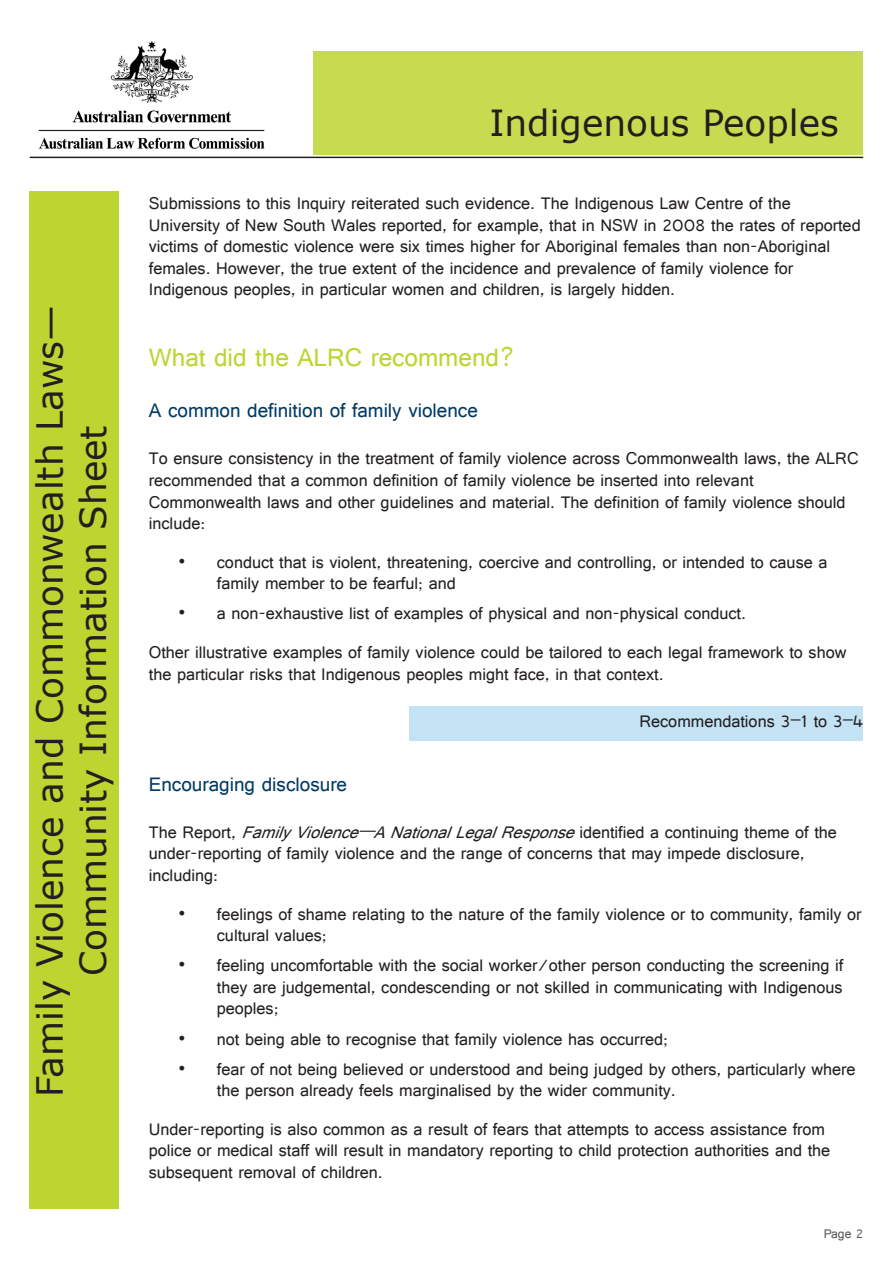
<style>
.page{position:relative;width:893px;height:1263px;background:#fff}
.page>*{position:absolute;margin:0;border:0;box-sizing:border-box;transform-origin:0 0}
.t1{font:36px/43.2px "Verdana";color:#231f20;text-align:center}
.t2{font:27px "Raavi";color:#bcd531}
.t3{font:21px "Raavi";color:#003b64}
.t4{font:18px/21.6px "Raavi";color:#231f20}
.t5{font:13.5px "Raavi";color:#231f20}
.s1{font-style:italic}
</style>
<div class="page">
<div style="left:30px;top:191px;width:89px;height:1018px;background:#bcd531"></div>
<div style="left:410px;top:706px;width:453px;height:34px;background:#c3e2f3"></div>
<img style="left:30px;top:41px;width:244px;height:116px">
<hr style="left:30px;top:157px;width:833px;height:1px;background:#231f20">
<div style="left:313px;top:51px;width:550px;height:103px;background:#c6db50"></div>
<p class="t1" style="left:28px;top:1096px;width:793px;rotate:-90deg">Family Violence and Commonwealth Laws—<br>Community Information Sheet</p>
<p class="t1" style="left:489px;top:101px;width:351px">Indigenous Peoples</p>
<p class="t4" style="left:149px;top:192px;width:713px">Submissions to this Inquiry reiterated such evidence. The Indigenous Law Centre of the University of New South Wales reported, for example, that in NSW in 2008 the rates of reported victims of domestic violence were six times higher for Aboriginal females than non-Aboriginal females. However, the true extent of the incidence and prevalence of family violence for Indigenous peoples, in particular women and children, is largely hidden.</p>
<p class="t2" style="left:149px;top:341px;width:368px">What did the ALRC recommend?</p>
<p class="t3" style="left:149px;top:398px;width:331px">A common definition of family violence</p>
<p class="t4" style="left:149px;top:447px;width:711px">To ensure consistency in the treatment of family violence across Commonwealth laws, the ALRC recommended that a common definition of family violence be inserted into relevant Commonwealth laws and other guidelines and material. The definition of family violence should include:</p>
<p class="t4" style="left:217px;top:551px;width:612px;text-indent:-38px">• conduct that is violent, threatening, coercive and controlling, or intended to cause a family member to be fearful; and</p>
<p class="t4" style="left:179px;top:602px;width:569px">• a non-exhaustive list of examples of physical and non-physical conduct.</p>
<p class="t4" style="left:149px;top:641px;width:699px">Other illustrative examples of family violence could be tailored to each legal framework to show the particular risks that Indigenous peoples might face, in that context.</p>
<p class="t4" style="left:639px;top:710px;width:225px">Recommendations 3–1 to 3–4</p>
<p class="t3" style="left:149px;top:771px;width:200px">Encouraging disclosure</p>
<p class="t4" style="left:149px;top:821px;width:690px">The Report, <span class="s1">FamilyViolence—ANationalLegalResponse</span>identified a continuing theme of the under-reporting of family violence and the range of concerns that may impede disclosure, including:</p>
<p class="t4" style="left:217px;top:902px;width:646px;text-indent:-38px">• feelings of shame relating to the nature of the family violence or to community, family or cultural values;</p>
<p class="t4" style="left:217px;top:954px;width:628px;text-align:justify;text-indent:-38px">• feeling uncomfortable with the social worker/other person conducting the screening if they are judgemental, condescending or not skilled in communicating with Indigenous peoples;</p>
<p class="t4" style="left:179px;top:1027px;width:491px">• not being able to recognise that family violence has occurred;</p>
<p class="t4" style="left:217px;top:1058px;width:640px;text-indent:-38px">• fear of not being believed or understood and being judged by others, particularly where the person already feels marginalised by the wider community.</p>
<p class="t4" style="left:149px;top:1118px;width:683px">Under-reporting is also common as a result of fears that attempts to access assistance from police or medical staff will result in mandatory reporting to child protection authorities and the subsequent removal of children.</p>
<p class="t5" style="left:823px;top:1225px;width:42px">Page 2</p>
</div>
